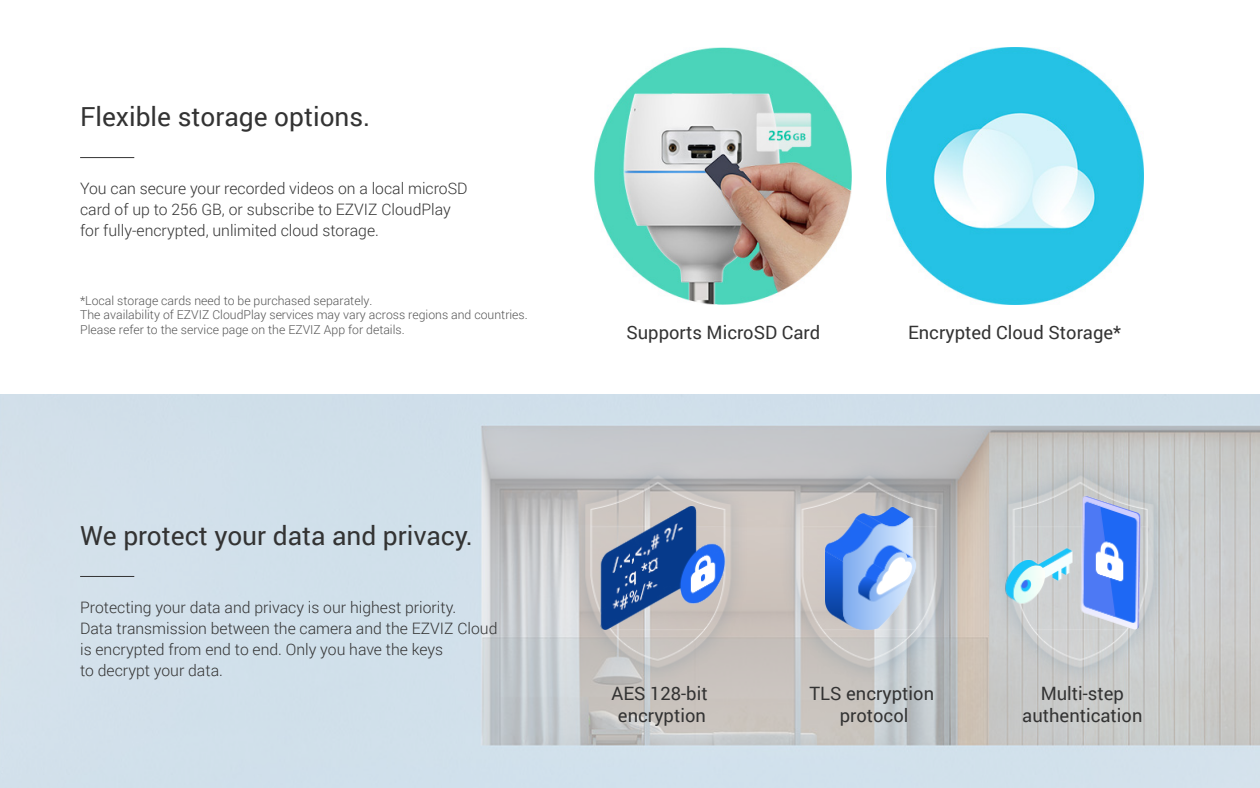
<style>
.page{position:relative;width:1260px;height:788px;background:#fff}
.page>*{position:absolute;margin:0;border:0;box-sizing:border-box;transform-origin:0 0}
.t1{font:26.25px "Roboto";color:#333}
.t2{font:18.38px/22.1px "Roboto";color:#333;text-align:center}
.t3{font:300 15.75px/21px "Roboto";color:#333}
.t4{font:300 12.25px/14.7px "Roboto";color:#555}
</style>
<div class="page">
<svg style="left:0;top:394px;width:1260px;height:394px;background:#cdd8df"></svg>
<hr style="left:80px;top:157px;width:54px;height:1px;background:#333">
<hr style="left:80px;top:576px;width:54px;height:1px;background:#333">
<img style="left:595px;top:47px;width:257px;height:258px">
<img style="left:886px;top:47px;width:257px;height:258px">
<img style="left:567px;top:456px;width:606px;height:231px">
<h1 class="t1" style="left:80px;top:98px;width:292px">Flexible storage options.</h1>
<p class="t3" style="left:80px;top:177px;width:389px">You can secure your recorded videos on a local microSD card of up to 256 GB, or subscribe to EZVIZ CloudPlay for fully-encrypted, unlimited cloud storage.</p>
<p class="t4" style="left:80px;top:292px;width:449px">*Local storage cards need to be purchased separately.<br>The availability of EZVIZ CloudPlay services may vary across regions and countries.<br>Please refer to the service page on the EZVIZ App for details.</p>
<h1 class="t1" style="left:80px;top:517px;width:394px">We protect your data and privacy.</h1>
<p class="t3" style="left:80px;top:596px;width:419px">Protecting your data and privacy is our highest priority.<br>Data transmission between the camera and the EZVIZ Cloud is encrypted from end to end. Only you have the keys<br>to decrypt your data.</p>
<p class="t2" style="left:626px;top:321px;width:195px">Supports MicroSD Card</p>
<p class="t2" style="left:908px;top:321px;width:215px">Encrypted Cloud Storage*</p>
<p class="t2" style="left:612px;top:681px;width:98px">AES 128-bit encryption</p>
<p class="t2" style="left:810px;top:681px;width:126px">TLS encryption protocol</p>
<p class="t2" style="left:1022px;top:681px;width:122px">Multi-step authentication</p>
</div>
